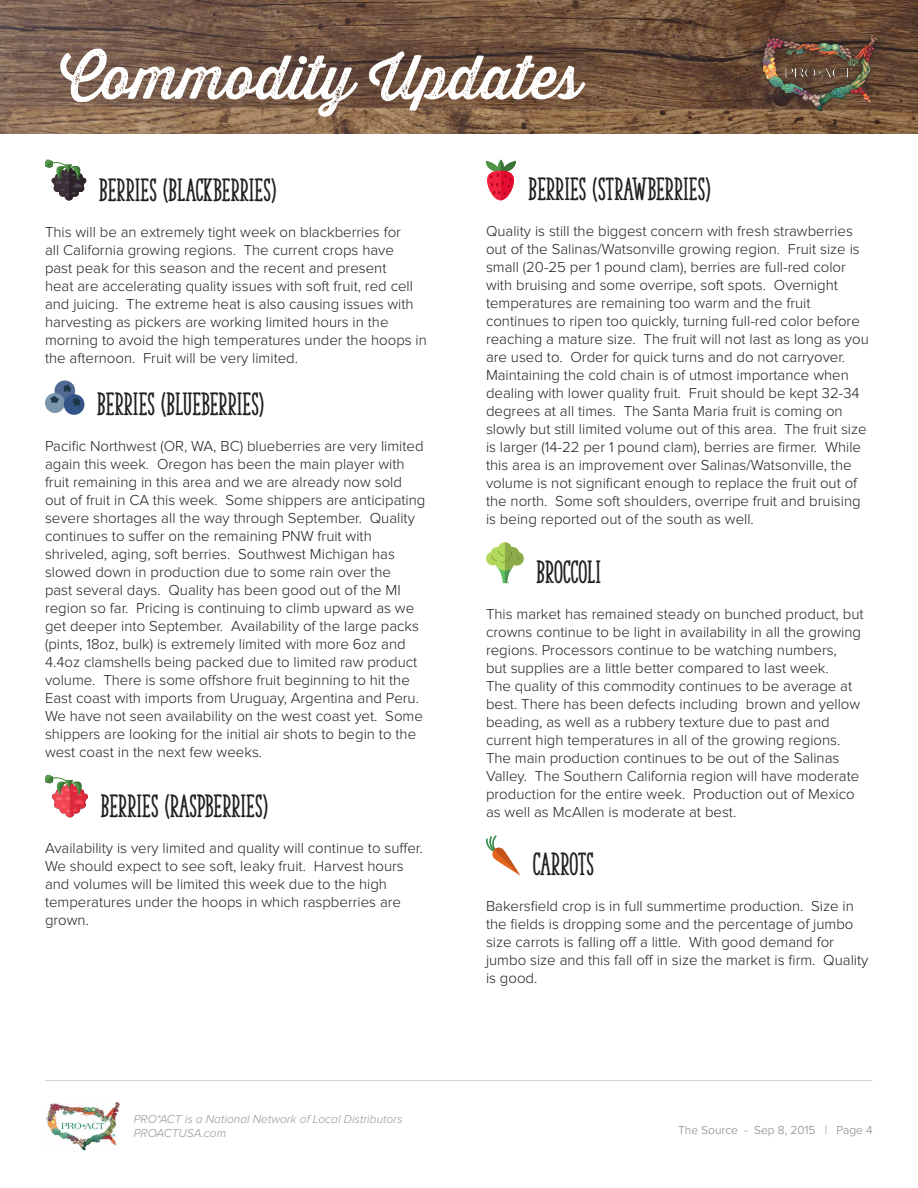
<style>
.page{position:relative;width:918px;height:1188px;background:#fff}
.page>*{position:absolute;margin:0;border:0;box-sizing:border-box;transform-origin:0 0}
.t1{font:60px "Thirsty Rough Reg One";color:#fff}
.t2{font:30px "The Serif Hand Extrablack";color:#231f20}
.t3{font:700 27px "Proxima Nova";color:#fff}
.t4{font:300 15px/18px "Proxima Nova";color:#231f20}
.t5{font:italic 300 12px/14.4px "Proxima Nova";color:#939598}
.t6{font:300 12px "Proxima Nova";color:#808285}
</style>
<div class="page">
<img style="left:46px;top:1102px;width:74px;height:49px">
<hr style="left:45px;top:1080px;width:828px;height:1px;background:#d1d2d4">
<img style="left:0;top:0;width:918px;height:134px">
<div style="left:752px;top:25px;width:133px;height:94px;background:#231f20;opacity:.6"></div>
<img style="left:761px;top:36px;width:115px;height:76px">
<svg style="left:45px;top:160px;width:42px;height:41px"></svg>
<div style="left:55px;top:381px;width:20px;height:20px;background:#526b94;border-radius:50%"></div>
<div style="left:45px;top:393px;width:20px;height:20px;background:#7a96ad;border-radius:50%"></div>
<div style="left:64px;top:394px;width:20px;height:21px;background:#335487;border-radius:50%"></div>
<svg style="left:50px;top:384px;width:31px;height:22px"></svg>
<svg style="left:45px;top:775px;width:43px;height:42px"></svg>
<svg style="left:486px;top:160px;width:30px;height:40px"></svg>
<svg style="left:486px;top:542px;width:38px;height:41px"></svg>
<svg style="left:486px;top:835px;width:34px;height:40px"></svg>
<h1 class="t1" style="left:60px;top:33px;width:523px">Commodity Updates</h1>
<h3 class="t3" style="left:223px;top:84px;width:146px">Sep 8, 2015</h3>
<h2 class="t2" style="left:99px;top:171px;width:178px">BERRIES (BLACKBERRIES)</h2>
<p class="t4" style="left:45px;top:223px;width:383px">This will be an extremely tight week on blackberries for<br>all California growing regions. The current crops have<br>past peak for this season and the recent and present<br>heat are accelerating quality issues with soft fruit, red cell and juicing. The extreme heat is also causing issues with harvesting as pickers are working limited hours in the morning to avoid the high temperatures under the hoops in the afternoon. Fruit will be very limited.</p>
<h2 class="t2" style="left:97px;top:386px;width:168px">BERRIES (BLUEBERRIES)</h2>
<p class="t4" style="left:45px;top:437px;width:382px">Pacific Northwest (OR, WA, BC) blueberries are very limited again this week. Oregon has been the main player with fruit remaining in this area and we are already now sold out of fruit in CA this week. Some shippers are anticipating severe shortages all the way through September. Quality continues to suffer on the remaining PNW fruit with shriveled, aging, soft berries. Southwest Michigan has slowed down in production due to some rain over the<br>past several days. Quality has been good out of the MI region so far. Pricing is continuing to climb upward as we get deeper into September. Availability of the large packs (pints, 18oz, bulk) is extremely limited with more 6oz and 4.4oz clamshells being packed due to limited raw product volume. There is some offshore fruit beginning to hit the East coast with imports from Uruguay, Argentina and Peru.<br>We have not seen availability on the west coast yet. Some shippers are looking for the initial air shots to begin to the west coast in the next few weeks.</p>
<h2 class="t2" style="left:101px;top:788px;width:169px">BERRIES (RASPBERRIES)</h2>
<p class="t4" style="left:45px;top:840px;width:379px">Availability is very limited and quality will continue to suffer.<br>We should expect to see soft, leaky fruit. Harvest hours and volumes will be limited this week due to the high temperatures under the hoops in which raspberries are grown.</p>
<p class="t5" style="left:134px;top:1112px;width:270px">PRO*ACT is a National Network of Local Distributors<br>PROACTUSA.com</p>
<h2 class="t2" style="left:529px;top:171px;width:183px">BERRIES (STRAWBERRIES)</h2>
<p class="t4" style="left:486px;top:223px;width:384px">Quality is still the biggest concern with fresh strawberries out of the Salinas/Watsonville growing region. Fruit size is small (20-25 per 1 pound clam), berries are full-red color with bruising and some overripe, soft spots. Overnight temperatures are remaining too warm and the fruit continues to ripen too quickly, turning full-red color before reaching a mature size. The fruit will not last as long as you are used to. Order for quick turns and do not carryover.<br>Maintaining the cold chain is of utmost importance when dealing with lower quality fruit. Fruit should be kept 32-34 degrees at all times. The Santa Maria fruit is coming on slowly but still limited volume out of this area. The fruit size is larger (14-22 per 1 pound clam), berries are firmer. While this area is an improvement over Salinas/Watsonville, the volume is not significant enough to replace the fruit out of the north. Some soft shoulders, overripe fruit and bruising is being reported out of the south as well.</p>
<h2 class="t2" style="left:536px;top:554px;width:66px">BROCCOLI</h2>
<p class="t4" style="left:486px;top:606px;width:379px">This market has remained steady on bunched product, but crowns continue to be light in availability in all the growing regions. Processors continue to be watching numbers,<br>but supplies are a little better compared to last week.<br>The quality of this commodity continues to be average at best. There has been defects including brown and yellow beading, as well as a rubbery texture due to past and current high temperatures in all of the growing regions.<br>The main production continues to be out of the Salinas Valley. The Southern California region will have moderate production for the entire week. Production out of Mexico as well as McAllen is moderate at best.</p>
<h2 class="t2" style="left:533px;top:846px;width:63px">CARROTS</h2>
<p class="t4" style="left:486px;top:898px;width:384px">Bakersfield crop is in full summertime production. Size in the fields is dropping some and the percentage of jumbo size carrots is falling off a little. With good demand for jumbo size and this fall off in size the market is firm. Quality is good.</p>
<p class="t6" style="left:678px;top:1124px;width:196px">The Source - Sep 8, 2015 | Page 4</p>
</div>
